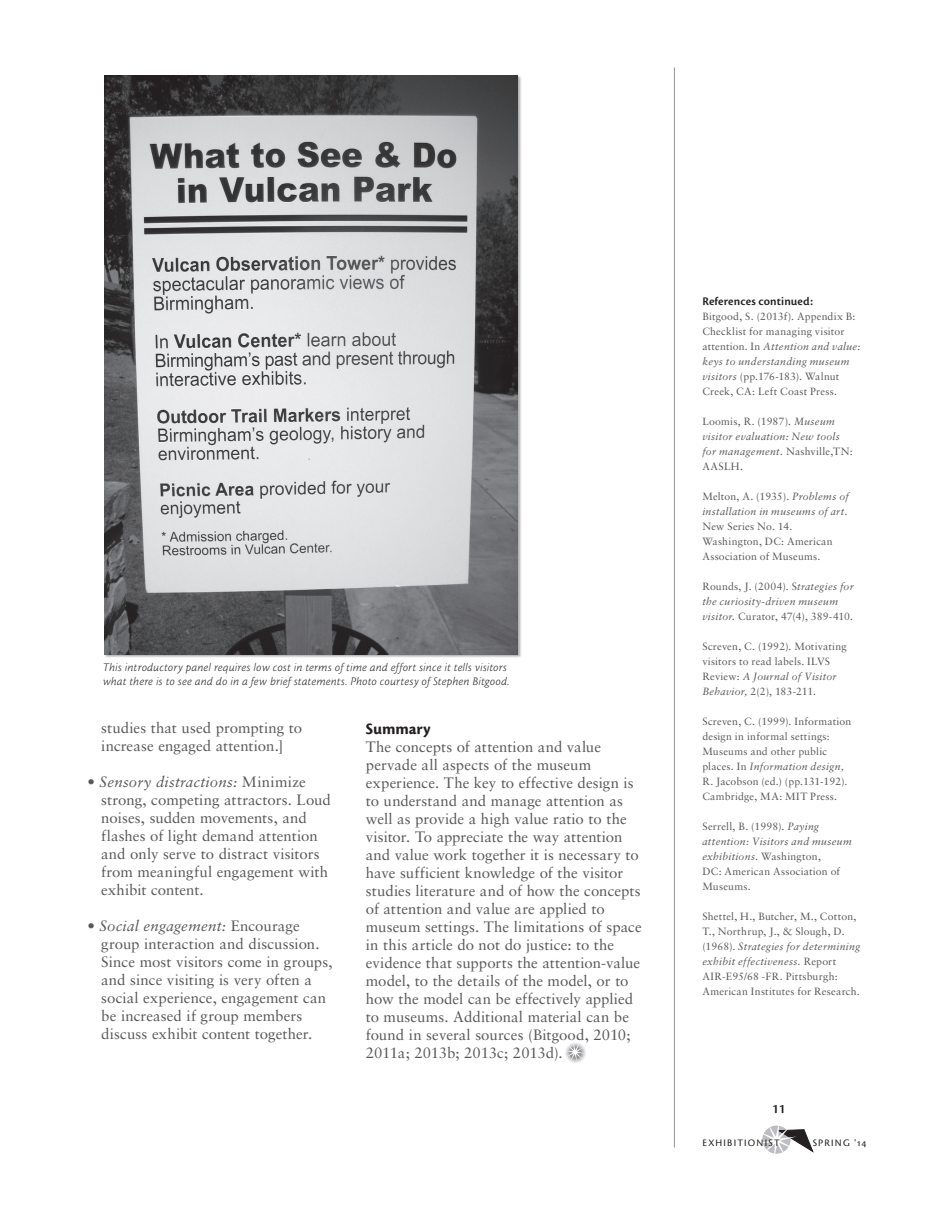
<style>
.page{position:relative;width:932px;height:1215px;background:#fff}
.page>*{position:absolute;margin:0;border:0;box-sizing:border-box;transform-origin:0 0}
.t1{font:16.5px "Cronos MM 700 11";color:#231f20}
.t2{font:15px/18px "Sabon";letter-spacing:.005em;color:#57585a}
.t3{font:13.5px "Cronos MM 574 9";color:#231f20}
.t4{font:12.15px "Cronos MM 574 8";letter-spacing:.01em;color:#231f20}
.t5{font:12px/14.4px "Cronos MM It 250 8";letter-spacing:.02em;color:#231f20}
.t6{font:10.5px/15px "Sabon";letter-spacing:.02em;color:#57585a}
.t7{font:italic 10.5px/15px "Sabon";letter-spacing:.025em;color:#57585a}
.t8{font:10.35px "Cronos MM SC 408 9";letter-spacing:.12em;color:#231f20}
.s1{font-style:italic}
.s2{font-style:normal}
</style>
<div class="page">
<svg style="left:762px;top:1125px;width:51px;height:29px"></svg>
<hr style="left:674px;top:68px;width:1px;height:1080px;background:#939598">
<img style="left:104px;top:76px;width:413px;height:578px">
<svg style="left:565px;top:1043px;width:21px;height:20px"></svg>
<p class="t5" style="left:103px;top:660px;width:408px">This introductory panel requires low cost in terms of time and effort since it tells visitors what there is to see and do in a few brief statements. Photo courtesy of Stephen Bitgood.</p>
<p class="t2" style="left:101px;top:719px;width:202px">studies that used prompting to increase engaged attention.]</p>
<p class="t2" style="left:101px;top:773px;width:231px;text-indent:-14px">• <span class="s1">Sensory distractions:</span> Minimize strong, competing attractors. Loud noises, sudden movements, and flashes of light demand attention and only serve to distract visitors from meaningful engagement with exhibit content.</p>
<p class="t2" style="left:101px;top:917px;width:233px;text-indent:-14px">• <span class="s1">Social engagement:</span> Encourage group interaction and discussion.<br>Since most visitors come in groups, and since visiting is very often a social experience, engagement can be increased if group members discuss exhibit content together.</p>
<p class="t1" style="left:366px;top:720px;width:66px">Summary</p>
<p class="t2" style="left:366px;top:738px;width:277px">The concepts of attention and value pervade all aspects of the museum experience. The key to effective design is to understand and manage attention as well as provide a high value ratio to the visitor. To appreciate the way attention and value work together it is necessary to have sufficient knowledge of the visitor studies literature and of how the concepts of attention and value are applied to museum settings. The limitations of space in this article do not do justice: to the evidence that supports the attention-value model, to the details of the model, or to how the model can be effectively applied to museums. Additional material can be found in several sources (Bitgood, 2010; 2011a; 2013b; 2013c; 2013d).</p>
<p class="t4" style="left:702px;top:294px;width:112px">References continued:</p>
<p class="t6" style="left:702px;top:308px;width:159px">Bitgood, S. (2013f). Appendix B:<br>Checklist for managing visitor attention. In <span class="s1">Attention and value: keys to understanding museum visitors</span> (pp.176-183). Walnut<br>Creek, CA: Left Coast Press.</p>
<p class="t7" style="left:702px;top:413px;width:152px"><span class="s2">Loomis, R. (1987).</span> Museum visitor evaluation: New tools for management. <span class="s2">Nashville,TN:<br>AASLH.</span></p>
<p class="t7" style="left:702px;top:488px;width:148px"><span class="s2">Melton, A. (1935).</span> Problems of installation in museums of art.</p>
<p class="t6" style="left:702px;top:518px;width:132px">New Series No. 14.<br>Washington, DC: American<br>Association of Museums.</p>
<p class="t7" style="left:702px;top:578px;width:153px"><span class="s2">Rounds, J. (2004). S</span>trategies for the curiosity-driven museum visitor. <span class="s2">Curator, 47(4), 389-410.</span></p>
<p class="t6" style="left:702px;top:638px;width:146px">Screven, C. (1992). Motivating visitors to read labels. ILVS<br>Review: <span class="s1">A Journal of Visitor<br>Behavior,</span> 2(2), 183-211.</p>
<p class="t6" style="left:702px;top:713px;width:150px">Screven, C. (1999). Information design in informal settings:<br>Museums and other public places. In <span class="s1">Information design,<br></span>R. Jacobson (ed.) (pp.131-192).<br>Cambridge, MA: MIT Press.</p>
<p class="t6" style="left:702px;top:818px;width:151px">Serrell, B. (1998). <span class="s1">Paying attention: Visitors and museum exhibitions.</span> Washington,<br>DC: American Association of<br>Museums.</p>
<p class="t6" style="left:702px;top:908px;width:159px">Shettel, H., Butcher, M., Cotton,<br>T., Northrup, J., &amp; Slough, D. (1968). <span class="s1">Strategies for determining exhibit effectiveness.</span> Report<br>AIR-E95/68 -FR. Pittsburgh:<br>American Institutes for Research.</p>
<p class="t3" style="left:772px;top:1102px;width:15px">11</p>
<p class="t8" style="left:702px;top:1138px;width:79px">EXHIBITIONIST</p>
<p class="t8" style="left:812px;top:1138px;width:55px">SPRING '14</p>
</div>
